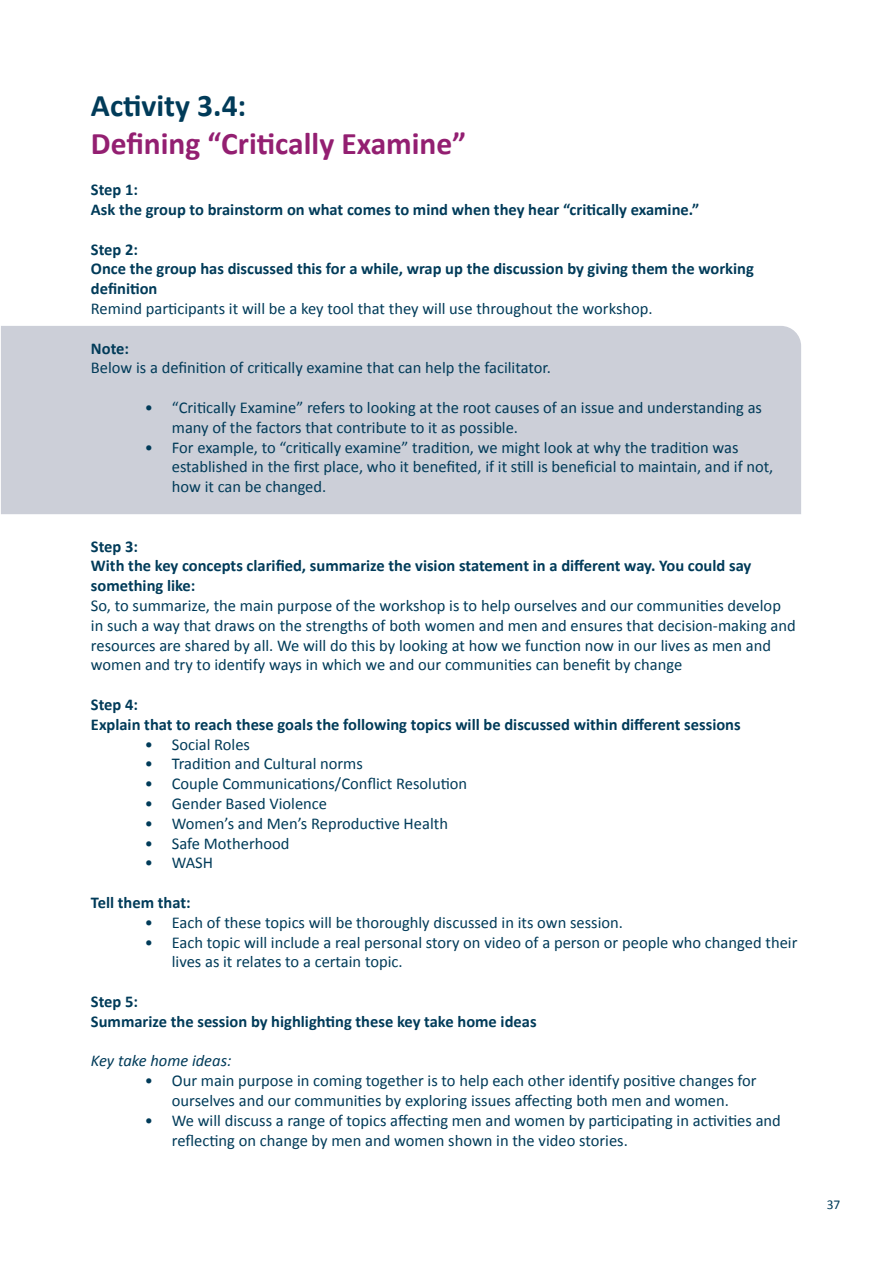
<style>
.page{position:relative;width:893px;height:1263px;background:#fff}
.page>*{position:absolute;margin:0;border:0;box-sizing:border-box;transform-origin:0 0}
.t1{font:700 31.5px "Calibri";color:#931f71}
.t2{font:700 31.5px "Calibri";color:#013b59}
.t3{font:16.5px/19.8px "Calibri";color:#013b59}
.t4{font:700 16.5px/19.8px "Calibri";color:#013b59}
.t5{font:italic 16.5px "Calibri";color:#013b59}
.t6{font:13.5px "Calibri";color:#013b59}
</style>
<div class="page">
<div style="left:1px;top:326px;width:800px;height:188px;background:#cccfd8"></div>
<p class="t2" style="left:91px;top:85px;width:157px">Activity 3.4:</p>
<p class="t1" style="left:91px;top:123px;width:377px">Defining “Critically Examine”</p>
<p class="t4" style="left:91px;top:180px;width:49px">Step 1:</p>
<p class="t4" style="left:91px;top:200px;width:610px">Ask the group to brainstorm on what comes to mind when they hear “critically examine.”</p>
<p class="t4" style="left:91px;top:239px;width:49px">Step 2:</p>
<p class="t4" style="left:91px;top:259px;width:664px">Once the group has discussed this for a while, wrap up the discussion by giving them the working definition</p>
<p class="t3" style="left:91px;top:298px;width:563px">Remind participants it will be a key tool that they will use throughout the workshop.</p>
<p class="t4" style="left:91px;top:338px;width:40px">Note:</p>
<p class="t3" style="left:91px;top:357px;width:461px">Below is a definition of critically examine that can help the facilitator.</p>
<p class="t3" style="left:172px;top:397px;width:592px;text-indent:-27px">• “Critically Examine” refers to looking at the root causes of an issue and understanding as many of the factors that contribute to it as possible.</p>
<p class="t3" style="left:172px;top:436px;width:603px;text-indent:-27px">• For example, to “critically examine” tradition, we might look at why the tradition was established in the first place, who it benefited, if it still is beneficial to maintain, and if not, how it can be changed.</p>
<p class="t4" style="left:91px;top:536px;width:49px">Step 3:</p>
<p class="t4" style="left:91px;top:556px;width:662px">With the key concepts clarified, summarize the vision statement in a different way. You could say something like:</p>
<p class="t3" style="left:91px;top:595px;width:706px">So, to summarize, the main purpose of the workshop is to help ourselves and our communities develop in such a way that draws on the strengths of both women and men and ensures that decision-making and resources are shared by all. We will do this by looking at how we function now in our lives as men and women and try to identify ways in which we and our communities can benefit by change</p>
<p class="t4" style="left:91px;top:695px;width:49px">Step 4:</p>
<p class="t4" style="left:91px;top:714px;width:651px">Explain that to reach these goals the following topics will be discussed within different sessions</p>
<p class="t3" style="left:145px;top:733px;width:107px">• Social Roles</p>
<p class="t3" style="left:145px;top:753px;width:219px">• Tradition and Cultural norms</p>
<p class="t3" style="left:145px;top:773px;width:324px">• Couple Communications/Conflict Resolution</p>
<p class="t3" style="left:145px;top:793px;width:184px">• Gender Based Violence</p>
<p class="t3" style="left:145px;top:813px;width:305px">• Women’s and Men’s Reproductive Health</p>
<p class="t3" style="left:145px;top:832px;width:146px">• Safe Motherhood</p>
<p class="t3" style="left:145px;top:852px;width:70px">• WASH</p>
<p class="t4" style="left:91px;top:893px;width:101px">Tell them that:</p>
<p class="t3" style="left:145px;top:912px;width:479px">• Each of these topics will be thoroughly discussed in its own session.</p>
<p class="t3" style="left:172px;top:931px;width:627px;text-indent:-27px">• Each topic will include a real personal story on video of a person or people who changed their lives as it relates to a certain topic.</p>
<p class="t4" style="left:91px;top:992px;width:49px">Step 5:</p>
<p class="t4" style="left:91px;top:1011px;width:447px">Summarize the session by highlighting these key take home ideas</p>
<p class="t5" style="left:91px;top:1050px;width:142px">Key take home ideas:</p>
<p class="t3" style="left:145px;top:1070px;width:613px;text-align:center">• Our main purpose in coming together is to help each other identify positive changes for ourselves and our communities by exploring issues affecting both men and women.</p>
<p class="t3" style="left:172px;top:1110px;width:611px;text-indent:-27px">• We will discuss a range of topics affecting men and women by participating in activities and reflecting on change by men and women shown in the video stories.</p>
<p class="t6" style="left:827px;top:1196px;width:15px">37</p>
</div>
